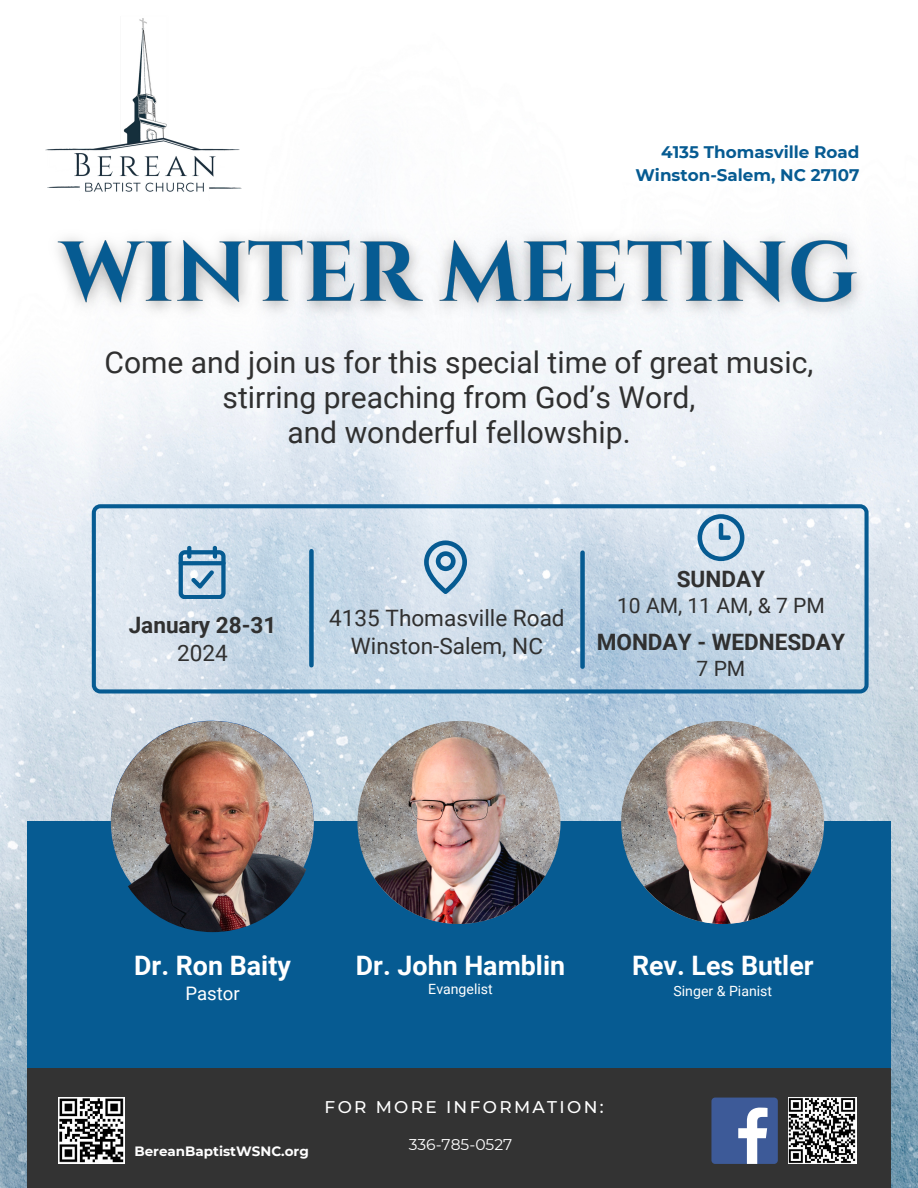
<style>
.page{position:relative;width:918px;height:1188px;background:#fff}
.page>*{position:absolute;margin:0;border:0;box-sizing:border-box;transform-origin:0 0}
.t1{font:30px/34.8px "Roboto";color:#303030;text-align:center}
.t2{font:700 26.85px "Roboto";color:#fff}
.t3{font:700 22.65px "Roboto";color:#303030}
.t4{font:22.5px "Roboto";color:#303030}
.t5{font:700 22.5px "Roboto";color:#303030}
.t6{font:21px "Roboto";color:#303030}
.t7{font:18.6px "Roboto";color:#fff}
.t8{font:500 16.95px "Montserrat";letter-spacing:.14em;color:#fff}
.t9{font:700 16.8px "Montserrat";color:#065b92}
.t10{font:15.45px "Montserrat";color:#fff}
.t11{font:14.1px "Roboto";color:#fff}
.t12{font:700 13.5px "Montserrat";color:#fff}
</style>
<div class="page">
<img style="left:0;top:185px;width:918px;height:1003px">
<div style="left:27px;top:821px;width:864px;height:247px;background:#065b92"></div>
<div style="left:27px;top:1068px;width:864px;height:120px;background:#333"></div>
<svg style="left:92px;top:504px;width:777px;height:190px;background:#c2d5e4"></svg>
<svg style="left:179px;top:546px;width:47px;height:53px;background:#7ca8c6"></svg>
<svg style="left:424px;top:540px;width:43px;height:54px;background:#8eb3cd"></svg>
<svg style="left:698px;top:514px;width:46px;height:47px;background:#97b9d2"></svg>
<div style="left:309px;top:551px;width:5px;height:114px;background:#065b92"></div>
<div style="left:580px;top:553px;width:5px;height:114px;background:#065b92"></div>
<img style="left:8px;top:18px;width:272px;height:234px">
<img style="left:111px;top:721px;width:203px;height:203px;border-radius:50%">
<img style="left:111px;top:730px;width:203px;height:202px;border-radius:50%">
<img style="left:358px;top:721px;width:202px;height:203px;border-radius:50%">
<img style="left:622px;top:721px;width:202px;height:203px;border-radius:50%">
<img style="left:59px;top:1098px;width:66px;height:66px">
<img style="left:789px;top:1098px;width:67px;height:66px">
<div style="left:711px;top:1098px;width:67px;height:66px;background:#3d5a98;border-radius:4px"></div>
<svg style="left:738px;top:1108px;width:30px;height:56px"></svg>
<img style="left:33px;top:219px;width:847px;height:114px">
<p class="t9" style="left:661px;top:142px;width:200px">4135 Thomasville Road</p>
<p class="t9" style="left:635px;top:165px;width:226px">Winston-Salem, NC 27107</p>
<p class="t1" style="left:105px;top:346px;width:710px">Come and join us for this special time of great music, stirring preaching from God’s Word,</p>
<p class="t1" style="left:287px;top:415px;width:345px">and wonderful fellowship.</p>
<p class="t5" style="left:129px;top:612px;width:149px">January 28-31</p>
<p class="t4" style="left:177px;top:640px;width:52px">2024</p>
<p class="t4" style="left:329px;top:605px;width:237px">4135 Thomasville Road</p>
<p class="t4" style="left:351px;top:633px;width:194px">Winston-Salem, NC</p>
<p class="t3" style="left:677px;top:566px;width:90px">SUNDAY</p>
<p class="t6" style="left:617px;top:593px;width:209px">10 AM, 11 AM, &amp; 7 PM</p>
<p class="t3" style="left:597px;top:629px;width:250px">MONDAY - WEDNESDAY</p>
<p class="t6" style="left:697px;top:657px;width:50px">7 PM</p>
<p class="t2" style="left:134px;top:951px;width:158px">Dr. Ron Baity</p>
<p class="t7" style="left:185px;top:983px;width:56px">Pastor</p>
<p class="t2" style="left:356px;top:951px;width:211px">Dr. John Hamblin</p>
<p class="t11" style="left:428px;top:981px;width:66px">Evangelist</p>
<p class="t2" style="left:632px;top:950px;width:183px">Rev. Les Butler</p>
<p class="t11" style="left:674px;top:983px;width:100px">Singer &amp; Pianist</p>
<p class="t12" style="left:134px;top:1143px;width:176px">BereanBaptistWSNC.org</p>
<p class="t8" style="left:325px;top:1097px;width:281px">FOR MORE INFORMATION:</p>
<p class="t10" style="left:409px;top:1135px;width:105px">336-785-0527</p>
</div>
